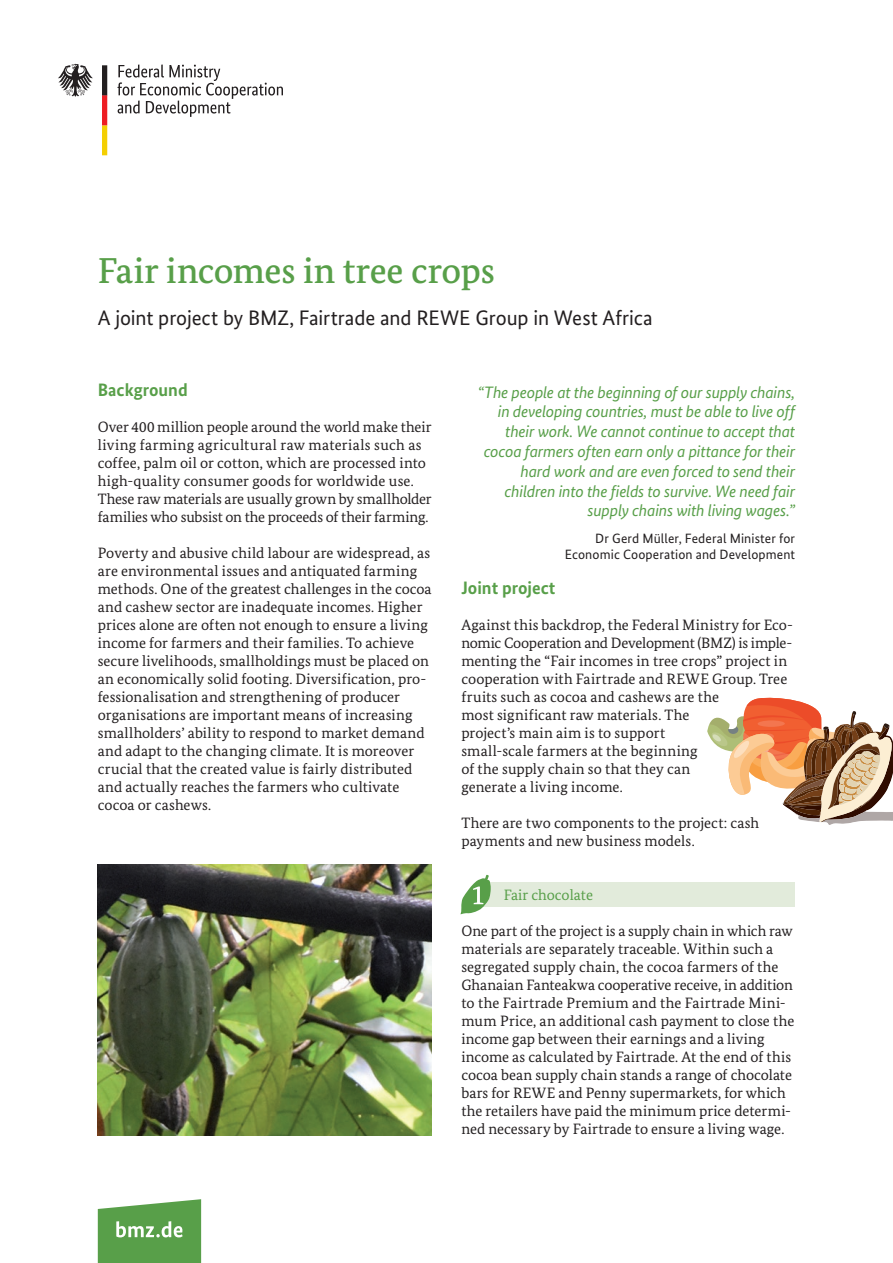
<style>
.page{position:relative;width:893px;height:1263px;background:#fff}
.page>*{position:absolute;margin:0;border:0;box-sizing:border-box;transform-origin:0 0}
.Titel-Headline{font:500 36px "Bundes Serif";letter-spacing:-.01em;color:#589f49}
.Titel-Subhead{font:21px "Bundes Sans";letter-spacing:-.005em;color:#231f20}
.Überschrift1{font:700 18px "Bundes Sans";color:#589f49}
.Paragraph{font:italic 16.5px/19.8px "Bundes Sans";letter-spacing:-.015em;color:#589f49;text-align:right}
.Copy{font:15px/18px "Bundes Serif";letter-spacing:.005em;color:#231f20}
.Copy-2{font:15px "Bundes Serif";color:#589f49}
.Paragraph-2{font:13.5px/16.2px "Bundes Sans";letter-spacing:.01em;color:#231f20;text-align:right}
</style>
<div class="page">
<div style="left:476px;top:882px;width:318px;height:24px;background:#e2ebdb"></div>
<svg style="left:460px;top:874px;width:31px;height:41px"></svg>
<svg style="left:117px;top:65px;width:166px;height:52px"></svg>
<svg style="left:58px;top:64px;width:35px;height:33px"></svg>
<svg style="left:102px;top:65px;width:5px;height:90px"></svg>
<img style="left:98px;top:864px;width:334px;height:271px">
<svg style="left:707px;top:698px;width:186px;height:127px"></svg>
<svg style="left:98px;top:1199px;width:103px;height:64px;background:#6fac62"></svg>
<p class="Titel-Headline" style="left:98px;top:248px;width:399px">Fair incomes in tree crops</p>
<p class="Titel-Subhead" style="left:98px;top:305px;width:556px">A joint project by BMZ, Fairtrade and REWE Group in West Africa</p>
<p class="Überschrift1" style="left:98px;top:379px;width:91px">Background</p>
<p class="Copy" style="left:98px;top:418px;width:335px">Over 400 million people around the world make their living farming agricultural raw materials such as coffee, palm oil or cotton, which are processed into high-quality consumer goods for worldwide use.<br>These raw materials are usually grown by smallholder families who subsist on the proceeds of their farming.</p>
<p class="Copy" style="left:98px;top:544px;width:335px">Poverty and abusive child labour are widespread, as are environmental issues and antiquated farming methods. One of the greatest challenges in the cocoa and cashew sector are inadequate incomes. Higher prices alone are often not enough to ensure a living income for farmers and their families. To achieve secure livelihoods, smallholdings must be placed on an economically solid footing. Diversification, pro&shy;fessionalisation and strengthening of producer organisations are important means of increasing smallholders’ ability to respond to market demand and adapt to the changing climate. It is moreover crucial that the created value is fairly distributed and actually reaches the farmers who cultivate cocoa or cashews.</p>
<p class="Paragraph" style="left:478px;top:382px;width:319px">“The people at the beginning of our supply chains, in developing countries, must be able to live off their work. We cannot continue to accept that cocoa farmers often earn only a pittance for their hard work and are even forced to send their children into the fields to survive. We need fair supply chains with living wages.”</p>
<p class="Paragraph-2" style="left:565px;top:530px;width:232px">Dr Gerd Müller, Federal Minister for<br>Economic Cooperation and Development</p>
<p class="Überschrift1" style="left:461px;top:577px;width:96px">Joint project</p>
<p class="Copy" style="left:461px;top:616px;width:333px">Against this backdrop, the Federal Ministry for Eco&shy;nomic Cooperation and Development (BMZ) is imple&shy;menting the “Fair incomes in tree crops” project in cooperation with Fairtrade and REWE Group. Tree fruits such as cocoa and cashews are the<br>most significant raw materials. The<br>project’s main aim is to support<br>small-scale farmers at the beginning<br>of the supply chain so that they can<br>generate a living income.</p>
<p class="Copy" style="left:461px;top:814px;width:299px">There are two components to the project: cash payments and new business models.</p>
<p class="Copy-2" style="left:504px;top:886px;width:91px">Fair chocolate</p>
<p class="Copy" style="left:461px;top:922px;width:334px">One part of the project is a supply chain in which raw materials are separately traceable. Within such a segregated supply chain, the cocoa farmers of the Ghanaian Fanteakwa cooperative receive, in addition to the Fairtrade Premium and the Fairtrade Mini&shy;mum Price, an additional cash payment to close the income gap between their earnings and a living income as calculated by Fairtrade. At the end of this cocoa bean supply chain stands a range of chocolate bars for REWE and Penny supermarkets, for which the retailers have paid the minimum price determi&shy;ned necessary by Fairtrade to ensure a living wage.</p>
</div>
